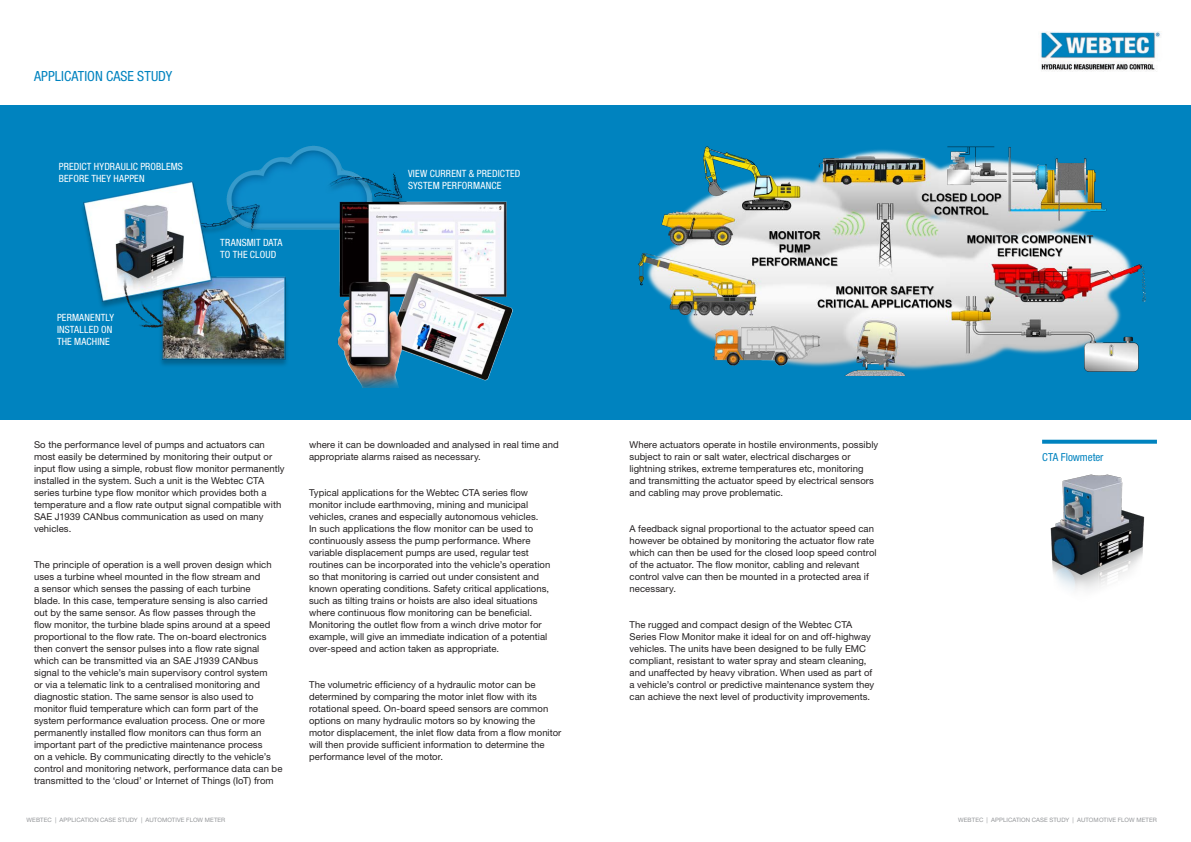
<style>
.page{position:relative;width:1191px;height:842px;background:#fff}
.page>*{position:absolute;margin:0;border:0;box-sizing:border-box;transform-origin:0 0}
._1a_-_ACS_-_Page_hea{font:condensed 14px "Helvetica Neue LT Std";letter-spacing:.005em;color:#0083bf}
._7_-_ACS_-_Diagram_H{font:condensed 11px "Helvetica Neue LT Std";letter-spacing:-.005em;color:#0083bf}
.B_-_ACS_-_Page_Foote{font:condensed 10px/12px "Helvetica Neue LT Std";letter-spacing:.015em;color:#fff}
._6_-_ACS_-_Text_para{font:9.5px/12px "Helvetica Neue LT Std";letter-spacing:.005em;color:#231f20}
.t1{font:6px "Helvetica Neue LT Std";letter-spacing:.015em;color:#939598}
</style>
<div class="page">
<div style="left:0;top:105px;width:1191px;height:315px;background:#0083bf"></div>
<img style="left:1040px;top:31px;width:120px;height:41px">
<img style="left:82px;top:145px;width:431px;height:242px">
<img style="left:639px;top:146px;width:506px;height:229px">
<svg style="left:1042px;top:440px;width:115px;height:4px"></svg>
<img style="left:1050px;top:474px;width:95px;height:116px">
<p class="_1a_-_ACS_-_Page_hea" style="left:34px;top:68px;width:140px">APPLICATION CASE STUDY</p>
<p class="B_-_ACS_-_Page_Foote" style="left:59px;top:160px;width:126px">PREDICT HYDRAULIC PROBLEMS<br>BEFORE THEY HAPPEN</p>
<p class="B_-_ACS_-_Page_Foote" style="left:57px;top:311px;width:59px">PERMANENTLY<br>INSTALLED ON<br>THE MACHINE</p>
<p class="B_-_ACS_-_Page_Foote" style="left:220px;top:236px;width:64px">TRANSMIT DATA<br>TO THE CLOUD</p>
<p class="B_-_ACS_-_Page_Foote" style="left:408px;top:168px;width:114px">VIEW CURRENT &amp; PREDICTED<br>SYSTEM PERFORMANCE</p>
<p class="_6_-_ACS_-_Text_para" style="left:34px;top:438px;width:252px">So the performance level of pumps and actuators can most easily be determined by monitoring their output or input flow using a simple, robust flow monitor permanently installed in the system. Such a unit is the Webtec CTA series turbine type flow monitor which provides both a temperature and a flow rate output signal compatible with SAE J1939 CANbus communication as used on many vehicles.</p>
<p class="_6_-_ACS_-_Text_para" style="left:34px;top:558px;width:250px">The principle of operation is a well proven design which uses a turbine wheel mounted in the flow stream and<br>a sensor which senses the passing of each turbine<br>blade. In this case, temperature sensing is also carried out by the same sensor. As flow passes through the<br>flow monitor, the turbine blade spins around at a speed proportional to the flow rate. The on-board electronics then convert the sensor pulses into a flow rate signal which can be transmitted via an SAE J1939 CANbus signal to the vehicle’s main supervisory control system<br>or via a telematic link to a centralised monitoring and diagnostic station. The same sensor is also used to monitor fluid temperature which can form part of the system performance evaluation process. One or more permanently installed flow monitors can thus form an important part of the predictive maintenance process<br>on a vehicle. By communicating directly to the vehicle’s control and monitoring network, performance data can be transmitted to the ‘cloud’ or Internet of Things (IoT) from</p>
<p class="_6_-_ACS_-_Text_para" style="left:309px;top:438px;width:251px">where it can be downloaded and analysed in real time and appropriate alarms raised as necessary.</p>
<p class="_6_-_ACS_-_Text_para" style="left:309px;top:486px;width:243px">Typical applications for the Webtec CTA series flow monitor include earthmoving, mining and municipal vehicles, cranes and especially autonomous vehicles.<br>In such applications the flow monitor can be used to continuously assess the pump performance. Where variable displacement pumps are used, regular test routines can be incorporated into the vehicle’s operation so that monitoring is carried out under consistent and known operating conditions. Safety critical applications, such as tilting trains or hoists are also ideal situations where continuous flow monitoring can be beneficial.<br>Monitoring the outlet flow from a winch drive motor for example, will give an immediate indication of a potential over-speed and action taken as appropriate.</p>
<p class="_6_-_ACS_-_Text_para" style="left:309px;top:678px;width:254px">The volumetric efficiency of a hydraulic motor can be determined by comparing the motor inlet flow with its rotational speed. On-board speed sensors are common options on many hydraulic motors so by knowing the motor displacement, the inlet flow data from a flow monitor will then provide sufficient information to determine the performance level of the motor.</p>
<p class="_6_-_ACS_-_Text_para" style="left:629px;top:438px;width:250px">Where actuators operate in hostile environments, possibly subject to rain or salt water, electrical discharges or lightning strikes, extreme temperatures etc, monitoring and transmitting the actuator speed by electrical sensors and cabling may prove problematic.</p>
<p class="_6_-_ACS_-_Text_para" style="left:629px;top:522px;width:249px">A feedback signal proportional to the actuator speed can however be obtained by monitoring the actuator flow rate which can then be used for the closed loop speed control of the actuator. The flow monitor, cabling and relevant control valve can then be mounted in a protected area if necessary.</p>
<p class="_6_-_ACS_-_Text_para" style="left:629px;top:618px;width:246px">The rugged and compact design of the Webtec CTA Series Flow Monitor make it ideal for on and off-highway vehicles. The units have been designed to be fully EMC compliant, resistant to water spray and steam cleaning, and unaffected by heavy vibration. When used as part of a vehicle’s control or predictive maintenance system they can achieve the next level of productivity improvements.</p>
<p class="_7_-_ACS_-_Diagram_H" style="left:1042px;top:451px;width:63px">CTA Flowmeter</p>
<p class="t1" style="left:27px;top:816px;width:200px">WEBTEC | APPLICATION CASE STUDY | AUTOMOTIVE FLOW METER</p>
<p class="t1" style="left:958px;top:816px;width:200px">WEBTEC | APPLICATION CASE STUDY | AUTOMOTIVE FLOW METER</p>
</div>
